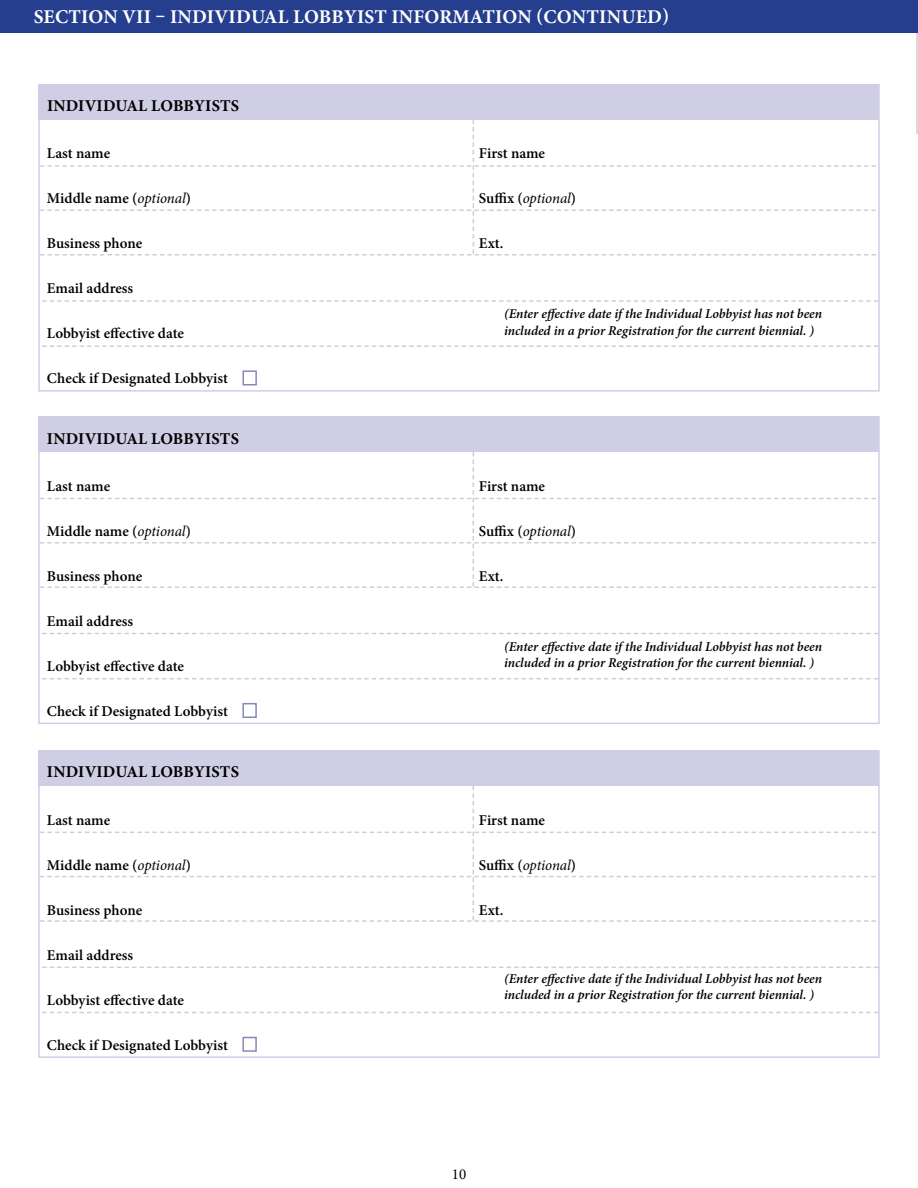
<style>
.page{position:relative;width:918px;height:1188px;background:#fff}
.page>*{position:absolute;margin:0;border:0;box-sizing:border-box;transform-origin:0 0}
.t1{font:700 19.5px "Minion Pro";letter-spacing:.01em;color:#fff}
.t2{font:700 16.5px "Minion Pro";letter-spacing:.01em;color:#000}
.t3{font:600 15px "Minion Pro";color:#000}
.t4{font:15px "Minion Pro";color:#000}
.t5{font:italic 600 13.5px/16.2px "Minion Pro";letter-spacing:-.005em;color:#000}
.s1{font-weight:400;font-style:italic}
</style>
<div class="page">
<div style="left:0;top:0;width:918px;height:33px;background:#253f8e"></div>
<div style="left:38px;top:84px;width:841px;height:35px;background:#cfcee4"></div>
<svg style="left:42px;top:300px;width:836px;height:2px"></svg>
<svg style="left:42px;top:345px;width:836px;height:2px"></svg>
<div style="left:243px;top:370px;width:14px;height:15px;border:2px solid #8688ba"></div>
<svg style="left:40px;top:119px;width:836px;height:137px"></svg>
<div style="left:38px;top:416px;width:841px;height:36px;background:#cfcee4"></div>
<svg style="left:42px;top:633px;width:836px;height:1px"></svg>
<svg style="left:42px;top:678px;width:836px;height:1px"></svg>
<div style="left:242px;top:703px;width:15px;height:15px;border:2px solid #8688ba"></div>
<svg style="left:40px;top:452px;width:836px;height:136px"></svg>
<div style="left:38px;top:750px;width:841px;height:36px;background:#cfcee4"></div>
<svg style="left:42px;top:967px;width:836px;height:1px"></svg>
<svg style="left:42px;top:1012px;width:836px;height:1px"></svg>
<div style="left:242px;top:1037px;width:15px;height:15px;border:2px solid #8688ba"></div>
<svg style="left:40px;top:786px;width:836px;height:136px"></svg>
<hr style="left:917px;top:468px;width:1px;height:63px;background:#d0d0ce">
<hr style="left:917px;top:432px;width:1px;height:36px;background:#253f8e">
<hr style="left:917px;top:33px;width:1px;height:100px;background:#d8d9db">
<p class="t1" style="left:34px;top:3px;width:637px">SECTION VII – INDIVIDUAL LOBBYIST INFORMATION (CONTINUED)</p>
<p class="t2" style="left:47px;top:94px;width:194px">INDIVIDUAL LOBBYISTS</p>
<p class="t3" style="left:47px;top:143px;width:65px">Last name</p>
<p class="t3" style="left:479px;top:143px;width:68px">First name</p>
<p class="t3" style="left:47px;top:188px;width:146px">Middle name (<span class="s1">optional</span>)</p>
<p class="t3" style="left:479px;top:188px;width:99px">Suffix (<span class="s1">optional</span>)</p>
<p class="t3" style="left:47px;top:233px;width:97px">Business phone</p>
<p class="t3" style="left:479px;top:233px;width:26px">Ext.</p>
<p class="t3" style="left:47px;top:278px;width:88px">Email address</p>
<p class="t3" style="left:47px;top:323px;width:139px">Lobbyist effective date</p>
<p class="t3" style="left:47px;top:368px;width:182px">Check if Designated Lobbyist</p>
<p class="t5" style="left:504px;top:306px;width:320px">(Enter effective date if the Individual Lobbyist has not been included in a prior Registration for the current biennial. )</p>
<p class="t2" style="left:47px;top:427px;width:194px">INDIVIDUAL LOBBYISTS</p>
<p class="t3" style="left:47px;top:476px;width:65px">Last name</p>
<p class="t3" style="left:479px;top:476px;width:68px">First name</p>
<p class="t3" style="left:47px;top:521px;width:146px">Middle name (<span class="s1">optional</span>)</p>
<p class="t3" style="left:479px;top:521px;width:99px">Suffix (<span class="s1">optional</span>)</p>
<p class="t3" style="left:47px;top:566px;width:97px">Business phone</p>
<p class="t3" style="left:479px;top:566px;width:26px">Ext.</p>
<p class="t3" style="left:47px;top:611px;width:88px">Email address</p>
<p class="t3" style="left:47px;top:656px;width:139px">Lobbyist effective date</p>
<p class="t3" style="left:47px;top:701px;width:182px">Check if Designated Lobbyist</p>
<p class="t5" style="left:504px;top:638px;width:320px">(Enter effective date if the Individual Lobbyist has not been included in a prior Registration for the current biennial. )</p>
<p class="t2" style="left:47px;top:761px;width:194px">INDIVIDUAL LOBBYISTS</p>
<p class="t3" style="left:47px;top:810px;width:65px">Last name</p>
<p class="t3" style="left:479px;top:810px;width:68px">First name</p>
<p class="t3" style="left:47px;top:855px;width:146px">Middle name (<span class="s1">optional</span>)</p>
<p class="t3" style="left:479px;top:855px;width:99px">Suffix (<span class="s1">optional</span>)</p>
<p class="t3" style="left:47px;top:900px;width:97px">Business phone</p>
<p class="t3" style="left:479px;top:900px;width:26px">Ext.</p>
<p class="t3" style="left:47px;top:945px;width:88px">Email address</p>
<p class="t3" style="left:47px;top:990px;width:139px">Lobbyist effective date</p>
<p class="t3" style="left:47px;top:1035px;width:182px">Check if Designated Lobbyist</p>
<p class="t5" style="left:504px;top:971px;width:320px">(Enter effective date if the Individual Lobbyist has not been included in a prior Registration for the current biennial. )</p>
<p class="t4" style="left:452px;top:1164px;width:16px">10</p>
</div>
